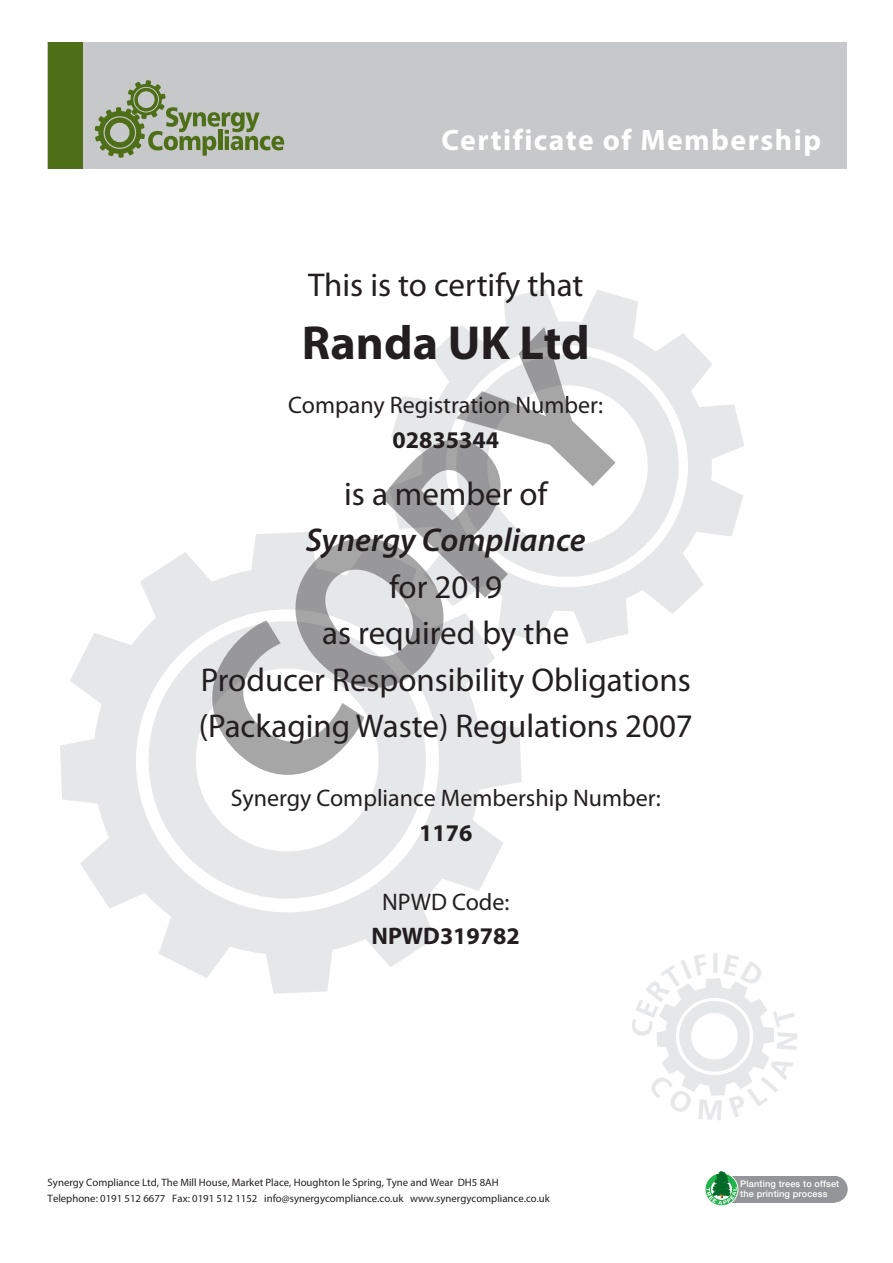
<style>
.page{position:relative;width:893px;height:1263px;background:#fff}
.page>*{position:absolute;margin:0;border:0;box-sizing:border-box;transform-origin:0 0}
.t1{font:700 216px "Myriad Pro";color:#231f20}
.t2{font:700 48px "Myriad Pro";color:#231f20}
.t3{font:33px "Myriad Pro";color:#231f20}
.t4{font:italic 600 33px "Myriad Pro";color:#231f20}
.t5{font:700 29.7px "Myriad Pro";letter-spacing:.05em;color:#fff}
.t6{font:24px "Myriad Pro";color:#231f20}
.t7{font:700 24px "Myriad Pro";color:#231f20}
.t8{font:10.8px/16.4px "Myriad Pro";color:#231f20}
.t9{font:500 9.15px/9.8px "Helvetica Neue";letter-spacing:.015em;color:#fff}
</style>
<div class="page">
<svg style="left:422px;top:321px;width:290px;height:290px"></svg>
<svg style="left:687px;top:476px;width:56px;height:60px"></svg>
<svg style="left:578px;top:290px;width:60px;height:56px"></svg>
<svg style="left:637px;top:548px;width:67px;height:66px"></svg>
<svg style="left:391px;top:325px;width:106px;height:131px"></svg>
<svg style="left:570px;top:590px;width:58px;height:54px"></svg>
<svg style="left:504px;top:289px;width:58px;height:54px"></svg>
<svg style="left:389px;top:471px;width:54px;height:58px"></svg>
<svg style="left:647px;top:333px;width:97px;height:130px"></svg>
<svg style="left:95px;top:569px;width:384px;height:385px;fill:#e6e7e9"></svg>
<svg style="left:464px;top:721px;width:58px;height:71px;background:#e9eaeb"></svg>
<svg style="left:60px;top:735px;width:57px;height:71px;background:#e8e9eb"></svg>
<svg style="left:263px;top:936px;width:71px;height:58px;background:#e9eaeb"></svg>
<svg style="left:249px;top:532px;width:71px;height:57px;background:#e8e9eb"></svg>
<svg style="left:353px;top:810px;width:150px;height:157px"></svg>
<svg style="left:70px;top:552px;width:153px;height:162px"></svg>
<svg style="left:80px;top:826px;width:160px;height:152px"></svg>
<svg style="left:336px;top:540px;width:222px;height:155px"></svg>
<div style="left:821px;top:1176px;width:27px;height:26px;background:#939598;border-radius:50%"></div>
<div style="left:730px;top:1176px;width:104px;height:26px;background:#939598"></div>
<div style="left:705px;top:1173px;width:33px;height:33px;background:#f1faf4;border-radius:50%"></div>
<div style="left:705px;top:1172px;width:33px;height:34px;border:1px solid #fff;border-radius:50%"></div>
<svg style="left:706px;top:1171px;width:31px;height:33px"></svg>
<div style="left:48px;top:43px;width:799px;height:126px;background:#c7c8ca"></div>
<div style="left:48px;top:43px;width:35px;height:126px;background:#4e6e17"></div>
<svg style="left:95px;top:80px;width:189px;height:78px"></svg>
<svg style="left:656px;top:978px;width:118px;height:118px"></svg>
<h3 class="t5" style="left:442px;top:121px;width:381px">Certificate of Membership</h3>
<p class="t3" style="left:308px;top:267px;width:277px">This is to certify that</p>
<p class="t2" style="left:302px;top:312px;width:290px">Randa UK Ltd</p>
<p class="t6" style="left:288px;top:392px;width:316px">Company Registration Number:</p>
<p class="t7" style="left:392px;top:424px;width:108px">02835344</p>
<p class="t3" style="left:344px;top:476px;width:205px">is a member of</p>
<p class="t4" style="left:306px;top:519px;width:281px">Synergy Compliance</p>
<p class="t3" style="left:389px;top:569px;width:114px">for 2019</p>
<p class="t3" style="left:322px;top:615px;width:248px">as required by the</p>
<p class="t3" style="left:201px;top:662px;width:491px">Producer Responsibility Obligations</p>
<p class="t3" style="left:199px;top:708px;width:496px">(Packaging Waste) Regulations 2007</p>
<h1 class="t1" style="left:129px;top:659px;width:530px;rotate:-46deg">COPY</h1>
<p class="t6" style="left:231px;top:785px;width:432px">Synergy Compliance Membership Number:</p>
<p class="t7" style="left:419px;top:817px;width:55px">1176</p>
<p class="t6" style="left:382px;top:889px;width:129px">NPWD Code:</p>
<p class="t7" style="left:372px;top:920px;width:150px">NPWD319782</p>
<p class="t8" style="left:48px;top:1174px;width:504px">Synergy Compliance Ltd, The Mill House, Market Place, Houghton le Spring, Tyne and Wear DH5 8AH<br>Telephone: 0191 512 6677 Fax: 0191 512 1152 info@synergycompliance.co.uk www.synergycompliance.co.uk</p>
<p class="t9" style="left:740px;top:1178px;width:100px">Planting trees to offset the printing process</p>
</div>
